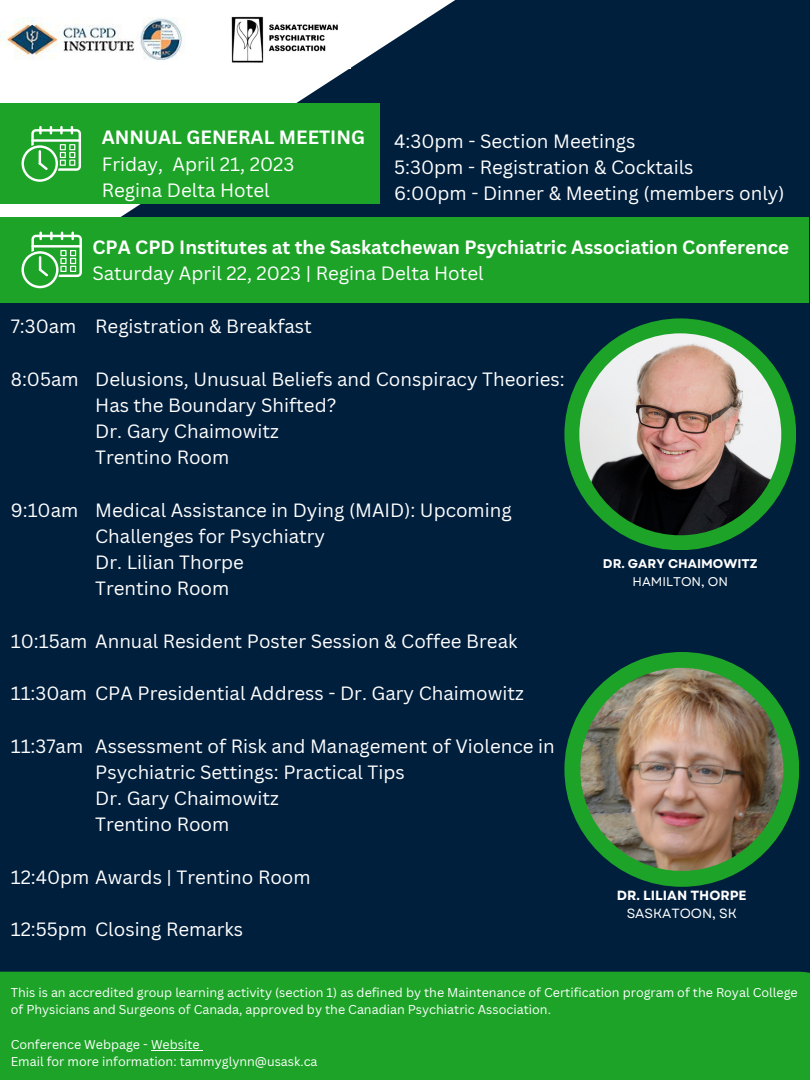
<style>
.page{position:relative;width:810px;height:1080px;background:#001f3d}
.page>*{position:absolute;margin:0;border:0;box-sizing:border-box;transform-origin:0 0}
.t1{font:18.75px/26.2px "Canva Sans";color:#fff}
.t2{font:700 18.75px "Canva Sans";color:#fff}
.t3{font:18.69px/26.2px "Canva Sans";color:#fff}
.t4{font:700 13.31px "Garet";color:#fff}
.t5{font:13.31px "Garet";color:#fff}
.t6{font:700 12.62px "Garet";color:#fff}
.t7{font:12.62px "Garet";color:#fff}
.t8{font:12.5px/17.4px "Canva Sans";color:#fff}
</style>
<div class="page">
<div style="left:0;top:972px;width:810px;height:108px;background:#1da428"></div>
<div style="left:564px;top:652px;width:235px;height:235px;background:#1da428;border-radius:50%"></div>
<img style="left:580px;top:668px;width:203px;height:203px;border-radius:50%">
<div style="left:564px;top:318px;width:232px;height:232px;background:#1da428;border-radius:50%"></div>
<img style="left:579px;top:333px;width:202px;height:202px;border-radius:50%">
<svg style="left:0;top:0;width:455px;height:217px;fill:#fff"></svg>
<div style="left:0;top:217px;width:809px;height:85px;background:#1da428"></div>
<svg style="left:21px;top:232px;width:61px;height:56px"></svg>
<div style="left:0;top:103px;width:380px;height:101px;background:#1da428"></div>
<svg style="left:22px;top:126px;width:59px;height:56px"></svg>
<img style="left:0;top:17px;width:188px;height:51px">
<img style="left:221px;top:8px;width:130px;height:60px">
<hr style="left:151px;top:1050px;width:49px;height:1px;background:#fff">
<p class="t2" style="left:102px;top:124px;width:265px">ANNUAL GENERAL MEETING</p>
<p class="t1" style="left:102px;top:150px;width:194px">Friday, April 21, 2023<br>Regina Delta Hotel</p>
<p class="t1" style="left:394px;top:127px;width:392px">4:30pm - Section Meetings<br>5:30pm - Registration &amp; Cocktails<br>6:00pm - Dinner &amp; Meeting (members only)</p>
<p class="t3" style="left:11px;top:313px;width:67px">7:30am</p>
<p class="t3" style="left:11px;top:366px;width:69px">8:05am</p>
<p class="t3" style="left:11px;top:496px;width:69px">9:10am</p>
<p class="t2" style="left:92px;top:234px;width:698px">CPA CPD Institutes at the Saskatchewan Psychiatric Association Conference</p>
<p class="t1" style="left:92px;top:260px;width:393px">Saturday April 22, 2023 | Regina Delta Hotel</p>
<p class="t3" style="left:95px;top:313px;width:218px">Registration &amp; Breakfast</p>
<p class="t3" style="left:95px;top:366px;width:471px">Delusions, Unusual Beliefs and Conspiracy Theories:<br>Has the Boundary Shifted?<br>Dr. Gary Chaimowitz<br>Trentino Room</p>
<p class="t3" style="left:95px;top:496px;width:418px">Medical Assistance in Dying (MAID): Upcoming<br>Challenges for Psychiatry<br>Dr. Lilian Thorpe<br>Trentino Room</p>
<p class="t6" style="left:603px;top:555px;width:156px">DR. GARY CHAIMOWITZ</p>
<p class="t7" style="left:633px;top:572px;width:97px">HAMILTON, ON</p>
<p class="t3" style="left:11px;top:627px;width:508px">10:15am Annual Resident Poster Session &amp; Coffee Break</p>
<p class="t3" style="left:11px;top:680px;width:515px">11:30am CPA Presidential Address - Dr. Gary Chaimowitz</p>
<p class="t3" style="left:11px;top:732px;width:74px">11:37am</p>
<p class="t3" style="left:95px;top:732px;width:461px">Assessment of Risk and Management of Violence in<br>Psychiatric Settings: Practical Tips<br>Dr. Gary Chaimowitz<br>Trentino Room</p>
<p class="t3" style="left:11px;top:863px;width:301px">12:40pm Awards | Trentino Room</p>
<p class="t3" style="left:11px;top:916px;width:234px">12:55pm Closing Remarks</p>
<p class="t4" style="left:617px;top:886px;width:131px">DR. LILIAN THORPE</p>
<p class="t5" style="left:627px;top:904px;width:112px">SASKATOON, SK</p>
<p class="t8" style="left:11px;top:983px;width:789px">This is an accredited group learning activity (section 1) as defined by the Maintenance of Certification program of the Royal College of Physicians and Surgeons of Canada, approved by the Canadian Psychiatric Association.</p>
<p class="t8" style="left:11px;top:1035px;width:308px">Conference Webpage - Website<br>Email for more information: tammyglynn@usask.ca</p>
</div>
